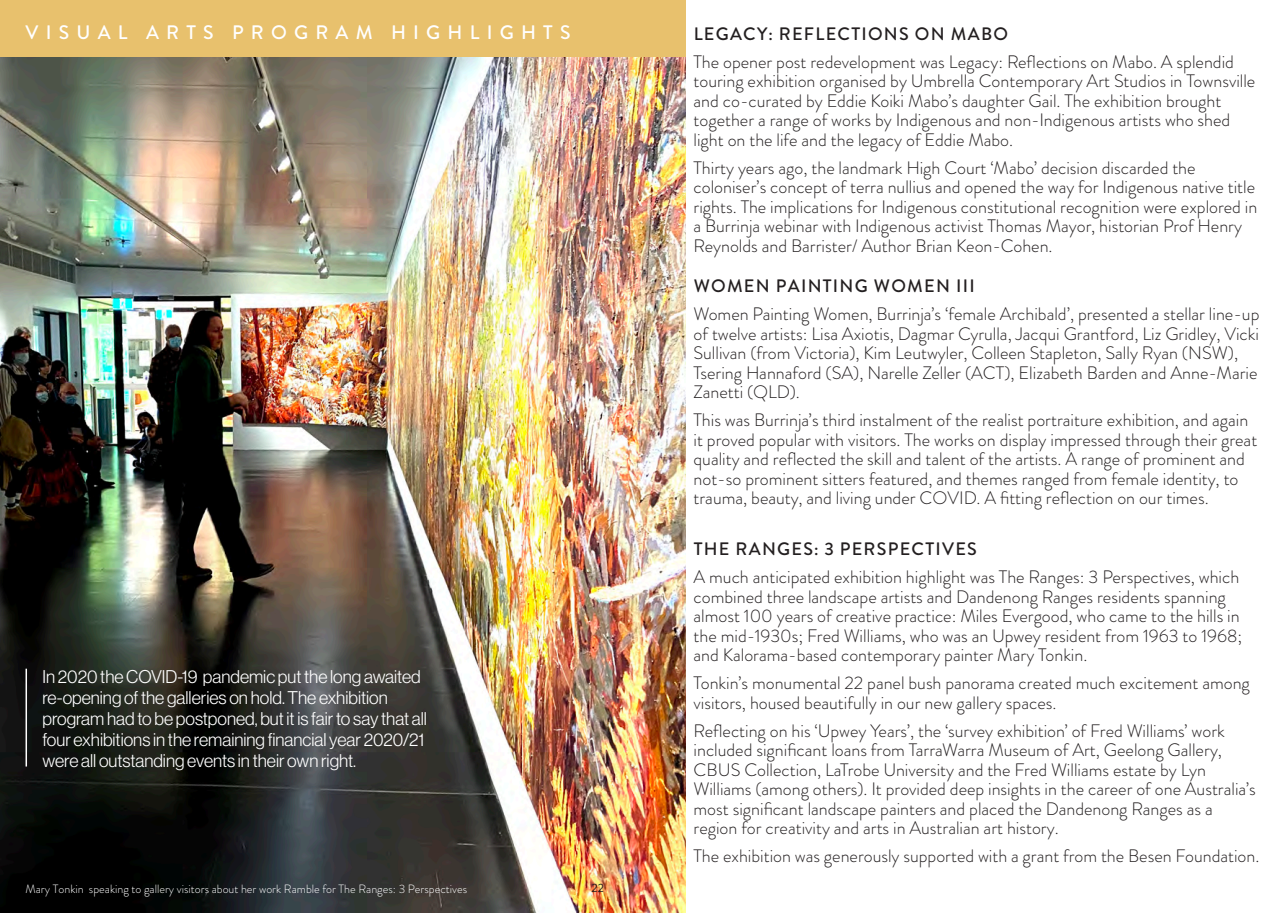
<style>
.page{position:relative;width:1285px;height:919px;background:#fff}
.page>*{position:absolute;margin:0;border:0;box-sizing:border-box;transform-origin:0 0}
.t1{font:500 19.5px "Brandon Grotesque";letter-spacing:.37em;color:#fff}
.t2{font:300 18px/19.5px "Brandon Grotesque";color:#231f20}
.t3{font:18px/21px "N Haas Grotesk DS Pro 45 Lt";color:#fff}
.t4{font:500 18px "Brandon Grotesque";letter-spacing:.07em;color:#231f20}
.t5{font:300 12px "Brandon Grotesque";color:#fff}
.t6{font:12px "Brandon Grotesque";color:#231f20}
</style>
<div class="page">
<img style="left:0;top:56px;width:685px;height:856px">
<div style="left:0;top:0;width:685px;height:56px;background:#e8c16d"></div>
<hr style="left:26px;top:668px;width:1px;height:98px;background:#fff">
<p class="t1" style="left:26px;top:19px;width:546px">VISUAL ARTS PROGRAM HIGHLIGHTS</p>
<p class="t3" style="left:43px;top:665px;width:386px">In 2020 the COVID-19 pandemic put the long awaited re-opening of the galleries on hold. The exhibition program had to be postponed, but it is fair to say that all four exhibitions in the remaining financial year 2020/21 were all outstanding events in their own right.</p>
<p class="t5" style="left:26px;top:880px;width:443px">Mary Tonkin speaking to gallery visitors about her work Ramble for The Ranges: 3 Perspectives</p>
<p class="t6" style="left:591px;top:879px;width:14px">22</p>
<p class="t4" style="left:693px;top:21px;width:316px">LEGACY: REFLECTIONS ON MABO</p>
<p class="t2" style="left:693px;top:52px;width:563px">The opener post redevelopment was Legacy: Reflections on Mabo. A splendid touring exhibition organised by Umbrella Contemporary Art Studios in Townsville and co-curated by Eddie Koiki Mabo’s daughter Gail. The exhibition brought together a range of works by Indigenous and non-Indigenous artists who shed light on the life and the legacy of Eddie Mabo.</p>
<p class="t2" style="left:693px;top:158px;width:565px">Thirty years ago, the landmark High Court ‘Mabo’ decision discarded the coloniser’s concept of terra nullius and opened the way for Indigenous native title rights. The implications for Indigenous constitutional recognition were explored in a Burrinja webinar with Indigenous activist Thomas Mayor, historian Prof Henry Reynolds and Barrister/ Author Brian Keon-Cohen.</p>
<p class="t4" style="left:693px;top:273px;width:282px">WOMEN PAINTING WOMEN III</p>
<p class="t2" style="left:693px;top:304px;width:567px">Women Painting Women, Burrinja’s ‘female Archibald’, presented a stellar line-up of twelve artists: Lisa Axiotis, Dagmar Cyrulla, Jacqui Grantford, Liz Gridley, Vicki Sullivan (from Victoria), Kim Leutwyler, Colleen Stapleton, Sally Ryan (NSW), Tsering Hannaford (SA), Narelle Zeller (ACT), Elizabeth Barden and Anne-Marie Zanetti (QLD).</p>
<p class="t2" style="left:693px;top:410px;width:565px">This was Burrinja’s third instalment of the realist portraiture exhibition, and again it proved popular with visitors. The works on display impressed through their great quality and reflected the skill and talent of the artists. A range of prominent and not-so prominent sitters featured, and themes ranged from female identity, to trauma, beauty, and living under COVID. A fitting reflection on our times.</p>
<p class="t4" style="left:693px;top:536px;width:285px">THE RANGES: 3 PERSPECTIVES</p>
<p class="t2" style="left:693px;top:567px;width:550px">A much anticipated exhibition highlight was The Ranges: 3 Perspectives, which combined three landscape artists and Dandenong Ranges residents spanning almost 100 years of creative practice: Miles Evergood, who came to the hills in the mid-1930s; Fred Williams, who was an Upwey resident from 1963 to 1968; and Kalorama-based contemporary painter Mary Tonkin.</p>
<p class="t2" style="left:693px;top:673px;width:557px">Tonkin’s monumental 22 panel bush panorama created much excitement among visitors, housed beautifully in our new gallery spaces.</p>
<p class="t2" style="left:693px;top:720px;width:563px">Reflecting on his ‘Upwey Years’, the ‘survey exhibition’ of Fred Williams’ work included significant loans from TarraWarra Museum of Art, Geelong Gallery, CBUS Collection, LaTrobe University and the Fred Williams estate by Lyn Williams (among others). It provided deep insights in the career of one Australia’s most significant landscape painters and placed the Dandenong Ranges as a region for creativity and arts in Australian art history.</p>
<p class="t2" style="left:693px;top:846px;width:567px">The exhibition was generously supported with a grant from the Besen Foundation.</p>
</div>
